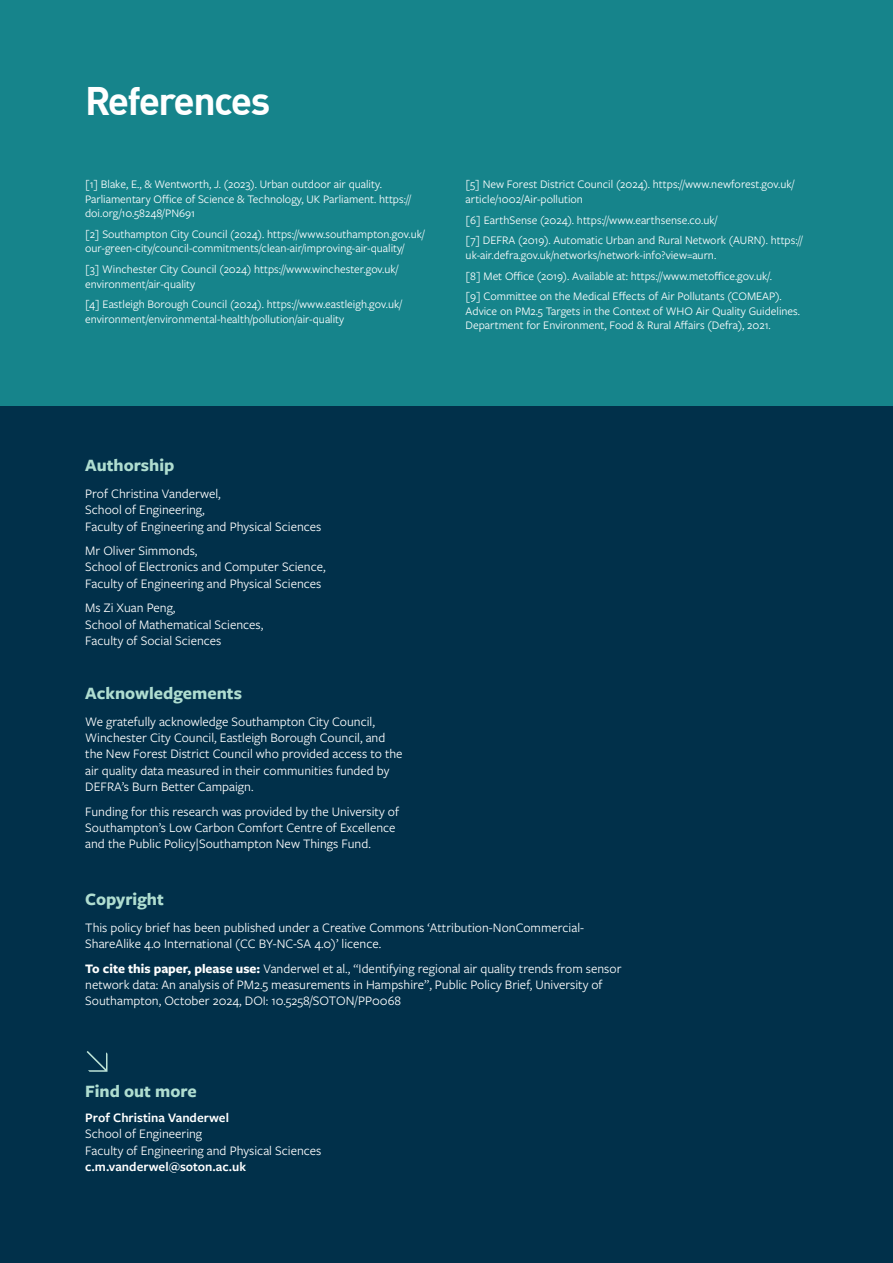
<style>
.page{position:relative;width:893px;height:1263px;background:#fff}
.page>*{position:absolute;margin:0;border:0;box-sizing:border-box;transform-origin:0 0}
.t1{font:700 39px "DINOT";letter-spacing:-.04em;color:#fff}
.t2{font:700 18px "Freight Sans Pro";color:#afddd0}
.t3{font:13.5px/16.2px "Freight Sans Pro";color:#fff}
.t4{font:600 13.5px "Freight Sans Pro";color:#fff}
.t5{font:12px/14.4px "Freight Sans Pro";color:#fff}
.s1{font-weight:700}
</style>
<div class="page">
<div style="left:0;top:0;width:893px;height:782px;background:#16848b"></div>
<div style="left:0;top:407px;width:893px;height:856px;background:#01304a"></div>
<svg style="left:87px;top:1051px;width:20px;height:21px"></svg>
<h1 class="t1" style="left:85px;top:70px;width:187px">References</h1>
<p class="t5" style="left:85px;top:177px;width:327px">[1] Blake, E., &amp; Wentworth, J. (2023). Urban outdoor air quality.<br>Parliamentary Office of Science &amp; Technology, UK Parliament. https:// doi.org/10.58248/PN691</p>
<p class="t5" style="left:85px;top:226px;width:341px">[2] Southampton City Council (2024). https://www.southampton.gov.uk/ our-green-city/council-commitments/clean-air/improving-air-quality/</p>
<p class="t5" style="left:85px;top:262px;width:315px">[3] Winchester City Council (2024) https://www.winchester.gov.uk/ environment/air-quality</p>
<p class="t5" style="left:85px;top:297px;width:318px">[4] Eastleigh Borough Council (2024). https://www.eastleigh.gov.uk/ environment/environmental-health/pollution/air-quality</p>
<p class="t5" style="left:466px;top:177px;width:330px">[5] New Forest District Council (2024). https://www.newforest.gov.uk/ article/1002/Air-pollution</p>
<p class="t5" style="left:466px;top:209px;width:338px;line-height:20.7px">[6] EarthSense (2024). https://www.earthsense.co.uk/<br>[7] DEFRA (2019). Automatic Urban and Rural Network (AURN). https://</p>
<p class="t5" style="left:466px;top:244px;width:318px;line-height:20.9px">uk-air.defra.gov.uk/networks/network-info?view=aurn.<br>[8] Met Office (2019). Available at: https://www.metoffice.gov.uk/. [9] Committee on the Medical Effects of Air Pollutants (COMEAP).</p>
<p class="t5" style="left:466px;top:303px;width:336px">Advice on PM2.5 Targets in the Context of WHO Air Quality Guidelines.<br>Department for Environment, Food &amp; Rural Affairs (Defra), 2021.</p>
<h2 class="t2" style="left:85px;top:453px;width:91px">Authorship</h2>
<p class="t3" style="left:85px;top:485px;width:238px">Prof Christina Vanderwel,<br>School of Engineering,<br>Faculty of Engineering and Physical Sciences</p>
<p class="t3" style="left:85px;top:542px;width:242px">Mr Oliver Simmonds,<br>School of Electronics and Computer Science,<br>Faculty of Engineering and Physical Sciences</p>
<p class="t3" style="left:85px;top:599px;width:180px">Ms Zi Xuan Peng,<br>School of Mathematical Sciences,<br>Faculty of Social Sciences</p>
<h2 class="t2" style="left:85px;top:681px;width:158px">Acknowledgements</h2>
<p class="t3" style="left:85px;top:713px;width:319px">We gratefully acknowledge Southampton City Council, Winchester City Council, Eastleigh Borough Council, and the New Forest District Council who provided access to the air quality data measured in their communities funded by DEFRA’s Burn Better Campaign.</p>
<p class="t3" style="left:85px;top:802px;width:315px">Funding for this research was provided by the University of<br>Southampton’s Low Carbon Comfort Centre of Excellence and the Public Policy|Southampton New Things Fund.</p>
<h2 class="t2" style="left:85px;top:887px;width:80px">Copyright</h2>
<p class="t3" style="left:85px;top:919px;width:500px">This policy brief has been published under a Creative Commons ‘Attribution-NonCommercial-<br>ShareAlike 4.0 International (CC BY-NC-SA 4.0)’ licence.</p>
<p class="t3" style="left:85px;top:960px;width:538px"><span class="s1">To cite this paper, please use:</span> Vanderwel et al., “Identifying regional air quality trends from sensor network data: An analysis of PM2.5 measurements in Hampshire”, Public Policy Brief, University of<br>Southampton, October 2024, DOI: 10.5258/SOTON/PP0068</p>
<h2 class="t2" style="left:85px;top:1079px;width:113px">Find out more</h2>
<p class="t4" style="left:85px;top:1108px;width:145px">Prof Christina Vanderwel</p>
<p class="t3" style="left:85px;top:1125px;width:238px">School of Engineering<br>Faculty of Engineering and Physical Sciences</p>
<p class="t4" style="left:85px;top:1157px;width:162px">c.m.vanderwel@soton.ac.uk</p>
</div>
